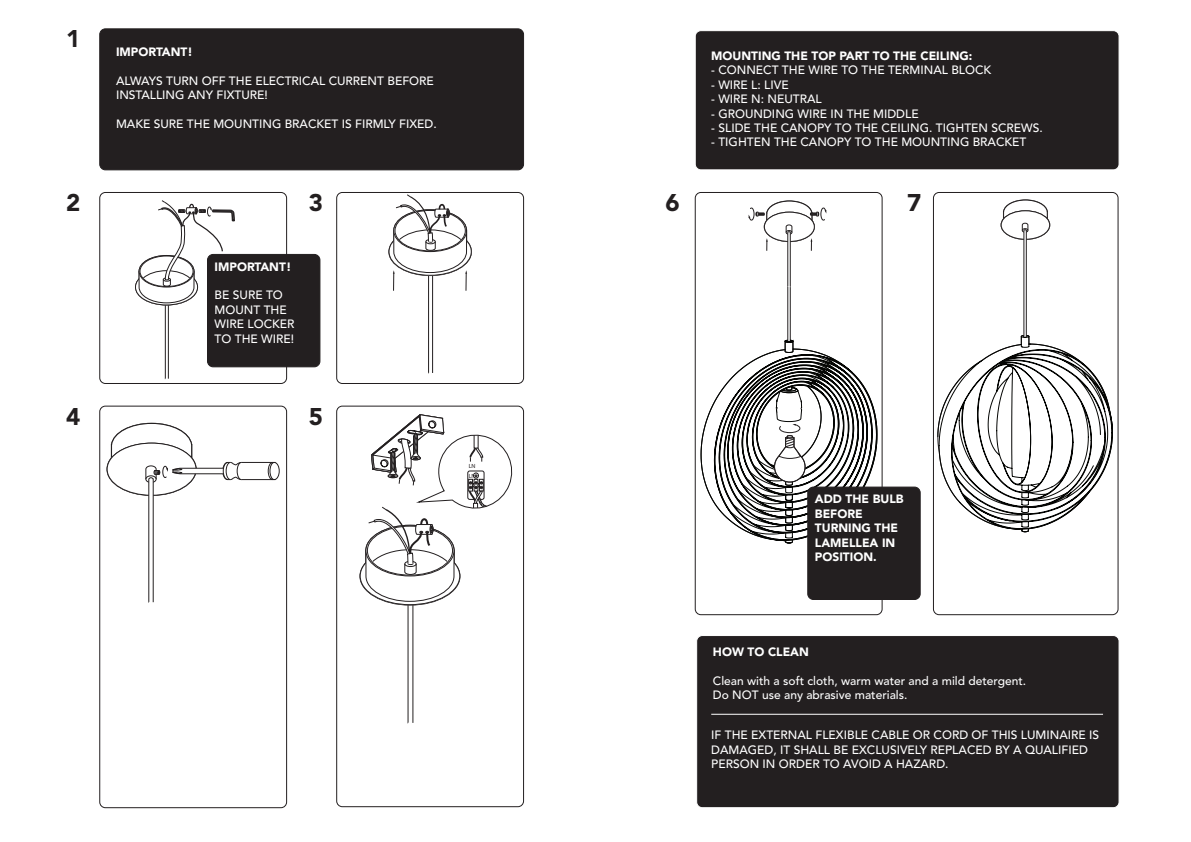
<style>
.page{position:relative;width:1191px;height:842px;background:#fff}
.page>*{position:absolute;margin:0;border:0;box-sizing:border-box;transform-origin:0 0}
.t1{font:900 24px "Avenir";color:#231f20}
.t2{font:500 12px/14.4px "Avenir";color:#fff}
.t3{font:900 12px/14.4px "Avenir";color:#fff}
.t4{font:6px "Myriad Pro";color:#231f20}
</style>
<div class="page">
<div style="left:336px;top:406px;width:188px;height:401px;border:1px solid #231f20;border-radius:6px"></div>
<div style="left:99px;top:192px;width:188px;height:192px;border:1px solid #231f20;border-radius:6px"></div>
<div style="left:100px;top:29px;width:423px;height:141px;background:#231f20;border-radius:6px"></div>
<div style="left:99px;top:28px;width:425px;height:142px;border:1px solid #231f20;border-radius:6px"></div>
<div style="left:695px;top:31px;width:424px;height:139px;background:#231f20;border-radius:6px"></div>
<div style="left:694px;top:30px;width:425px;height:140px;border:1px solid #fff;border-radius:6px"></div>
<div style="left:694px;top:192px;width:188px;height:423px;border:1px solid #231f20;border-radius:6px"></div>
<div style="left:933px;top:192px;width:185px;height:423px;border:1px solid #231f20;border-radius:6px"></div>
<div style="left:336px;top:192px;width:188px;height:192px;border:1px solid #231f20;border-radius:6px"></div>
<div style="left:99px;top:406px;width:188px;height:402px;border:1px solid #231f20;border-radius:6px"></div>
<div style="left:696px;top:635px;width:423px;height:173px;background:#231f20;border-radius:6px"></div>
<div style="left:696px;top:635px;width:423px;height:173px;border:1px solid #fff;border-radius:6px"></div>
<div style="left:207px;top:254px;width:113px;height:113px;background:#231f20;border-radius:6px"></div>
<div style="left:207px;top:254px;width:113px;height:113px;border:1px solid #231f20;border-radius:6px"></div>
<svg style="left:135px;top:200px;width:100px;height:179px"></svg>
<svg style="left:388px;top:194px;width:84px;height:179px"></svg>
<svg style="left:106px;top:423px;width:174px;height:180px"></svg>
<svg style="left:359px;top:414px;width:154px;height:309px"></svg>
<hr style="left:790px;top:287px;width:1px;height:54px;background:#231f20">
<hr style="left:787px;top:287px;width:1px;height:54px;background:#231f20">
<svg style="left:748px;top:200px;width:78px;height:87px"></svg>
<svg style="left:700px;top:339px;width:177px;height:205px"></svg>
<svg style="left:937px;top:199px;width:176px;height:333px"></svg>
<div style="left:807px;top:487px;width:113px;height:112px;background:#231f20;border-radius:6px"></div>
<div style="left:807px;top:487px;width:113px;height:113px;border:1px solid #231f20;border-radius:6px"></div>
<hr style="left:711px;top:714px;width:392px;height:1px;background:#fff">
<p class="t1" style="left:66px;top:24px;width:16px">1</p>
<p class="t3" style="left:116px;top:45px;width:78px">IMPORTANT!</p>
<p class="t2" style="left:116px;top:74px;width:319px">ALWAYS TURN OFF THE ELECTRICAL CURRENT BEFORE</p>
<p class="t2" style="left:116px;top:88px;width:153px">INSTALLING ANY FIXTURE!</p>
<p class="t2" style="left:116px;top:117px;width:322px">MAKE SURE THE MOUNTING BRACKET IS FIRMLY FIXED.</p>
<p class="t3" style="left:711px;top:49px;width:263px">MOUNTING THE TOP PART TO THE CEILING:</p>
<p class="t2" style="left:711px;top:63px;width:281px">- CONNECT THE WIRE TO THE TERMINAL BLOCK</p>
<p class="t2" style="left:711px;top:78px;width:79px">- WIRE L: LIVE</p>
<p class="t2" style="left:711px;top:92px;width:112px">- WIRE N: NEUTRAL</p>
<p class="t2" style="left:711px;top:107px;width:209px">- GROUNDING WIRE IN THE MIDDLE</p>
<p class="t2" style="left:711px;top:121px;width:333px">- SLIDE THE CANOPY TO THE CEILING. TIGHTEN SCREWS.</p>
<p class="t2" style="left:711px;top:135px;width:317px">- TIGHTEN THE CANOPY TO THE MOUNTING BRACKET</p>
<p class="t1" style="left:66px;top:188px;width:16px">2</p>
<p class="t1" style="left:309px;top:188px;width:16px">3</p>
<p class="t1" style="left:665px;top:188px;width:16px">6</p>
<p class="t1" style="left:907px;top:188px;width:16px">7</p>
<p class="t3" style="left:215px;top:259px;width:78px">IMPORTANT!</p>
<p class="t2" style="left:215px;top:288px;width:81px">BE SURE TO<br>MOUNT THE<br>WIRE LOCKER</p>
<p class="t2" style="left:215px;top:332px;width:81px">TO THE WIRE!</p>
<p class="t1" style="left:66px;top:402px;width:16px">4</p>
<p class="t1" style="left:309px;top:402px;width:16px">5</p>
<p class="t4" style="left:469px;top:462px;width:8px">LN</p>
<p class="t4" style="left:469px;top:472px;width:8px">LN</p>
<p class="t3" style="left:815px;top:492px;width:90px">ADD THE BULB</p>
<p class="t3" style="left:815px;top:506px;width:85px">BEFORE<br>TURNING THE<br>LAMELLEA IN<br>POSITION.</p>
<p class="t3" style="left:713px;top:645px;width:97px">HOW TO CLEAN</p>
<p class="t2" style="left:713px;top:674px;width:315px">Clean with a soft cloth, warm water and a mild detergent.</p>
<p class="t2" style="left:713px;top:688px;width:196px">Do NOT use any abrasive materials.</p>
<p class="t2" style="left:711px;top:728px;width:389px">IF THE EXTERNAL FLEXIBLE CABLE OR CORD OF THIS LUMINAIRE IS<br>DAMAGED, IT SHALL BE EXCLUSIVELY REPLACED BY A QUALIFIED<br>PERSON IN ORDER TO AVOID A HAZARD.</p>
</div>
